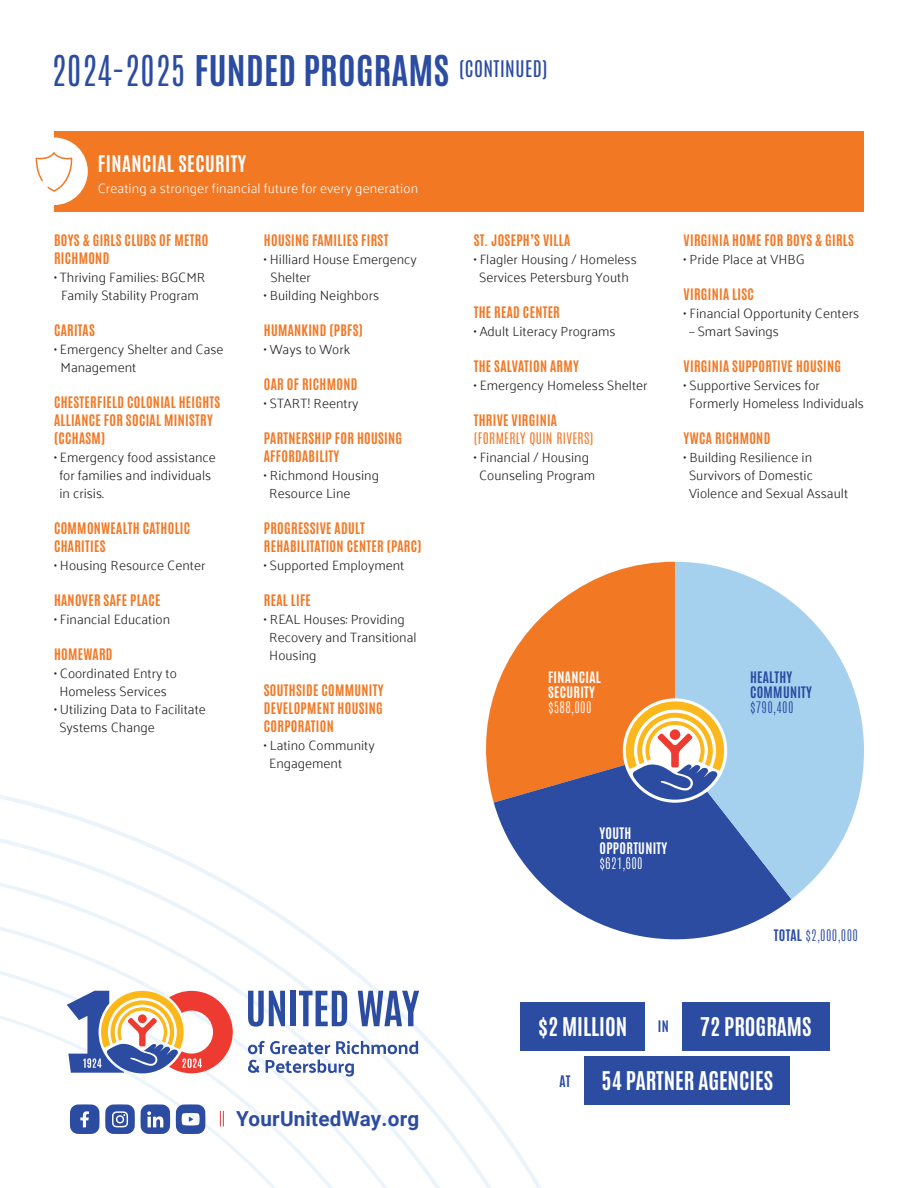
<style>
.page{position:relative;width:918px;height:1188px;background:#fff}
.page>*{position:absolute;margin:0;border:0;box-sizing:border-box;transform-origin:0 0}
.t1{font:700 36px "Antonio";letter-spacing:.01em;color:#2b4ca1}
.t2{font:700 21.9px "Antonio";color:#fff}
.t3{font:700 20.7px "Roboto";letter-spacing:.01em;color:#2b4ca1}
.t4{font:700 19.5px "Antonio";letter-spacing:.025em;color:#fff}
.t5{font:19.5px "Antonio";letter-spacing:.025em;color:#2b4ca1}
.t6{font:300 13.5px/18px "Palanquin";color:#231f20}
.t7{font:700 13.5px/18px "Antonio";letter-spacing:.025em;color:#f27824}
.t8{font:300 13.5px "Palanquin";letter-spacing:.01em;color:#fff}
.t9{font:700 13.5px/15px "Antonio";letter-spacing:.025em;color:#fff}
.t10{font:700 13.5px/15px "Antonio";letter-spacing:.025em;color:#2b4ca1}
.t11{font:300 13.5px "Antonio";letter-spacing:.025em;color:#f27824}
.t12{font:100 13.5px "Antonio";letter-spacing:.025em;color:#2b4ca1}
.s1{font-weight:300}
.s2{font-weight:100}
.s3{font-weight:700}
</style>
<div class="page">
<svg style="left:0;top:795px;width:542px;height:393px"></svg>
<div style="left:54px;top:131px;width:810px;height:81px;background:#f27824"></div>
<div style="left:20px;top:137px;width:68px;height:68px;background:#fff;border-radius:50%"></div>
<svg style="left:35px;top:152px;width:38px;height:40px"></svg>
<svg style="left:248px;top:991px;width:37px;height:36px"></svg>
<div style="left:290px;top:991px;width:6px;height:35px;background:#2b4ca1"></div>
<svg style="left:299px;top:991px;width:48px;height:35px"></svg>
<svg style="left:358px;top:991px;width:61px;height:35px"></svg>
<svg style="left:248px;top:1041px;width:170px;height:36px"></svg>
<svg style="left:67px;top:991px;width:166px;height:82px"></svg>
<svg style="left:70px;top:1104px;width:65px;height:30px"></svg>
<svg style="left:141px;top:1104px;width:29px;height:30px"></svg>
<svg style="left:176px;top:1104px;width:29px;height:30px"></svg>
<svg style="left:220px;top:1111px;width:4px;height:15px"></svg>
<svg style="left:472px;top:562px;width:203px;height:241px;fill:#f27824"></svg>
<svg style="left:494px;top:751px;width:297px;height:212px;fill:#2b4ca1"></svg>
<svg style="left:675px;top:562px;width:189px;height:337px;fill:#a5d1ef"></svg>
<svg style="left:623px;top:698px;width:104px;height:105px"></svg>
<svg style="left:626px;top:701px;width:98px;height:99px"></svg>
<div style="left:584px;top:1056px;width:206px;height:49px;background:#2b4ca1"></div>
<div style="left:521px;top:1002px;width:124px;height:49px;background:#2b4ca1"></div>
<div style="left:682px;top:1002px;width:147px;height:49px;background:#2b4ca1"></div>
<p class="t1" style="left:52px;top:44px;width:399px"><span class="s1">2024-2025</span> FUNDED PROGRAMS</p>
<p class="t5" style="left:459px;top:55px;width:90px">(CONTINUED)</p>
<p class="t4" style="left:98px;top:150px;width:150px">FINANCIAL SECURITY</p>
<p class="t8" style="left:98px;top:180px;width:322px">Creating a stronger financial future for every generation</p>
<p class="t7" style="left:54px;top:232px;width:156px">BOYS &amp; GIRLS CLUBS OF METRO<br>RICHMOND</p>
<p class="t6" style="left:54px;top:268px;width:153px">• Thriving Families: BGCMR</p>
<p class="t6" style="left:61px;top:286px;width:139px">Family Stability Program</p>
<p class="t7" style="left:54px;top:322px;width:42px">CARITAS</p>
<p class="t6" style="left:54px;top:340px;width:171px">• Emergency Shelter and Case</p>
<p class="t6" style="left:60px;top:358px;width:77px">Management</p>
<p class="t7" style="left:54px;top:394px;width:168px">CHESTERFIELD COLONIAL HEIGHTS<br>ALLIANCE FOR SOCIAL MINISTRY (CCHASM)</p>
<p class="t6" style="left:54px;top:448px;width:163px">• Emergency food assistance</p>
<p class="t6" style="left:59px;top:466px;width:153px">for families and individuals in crisis.</p>
<p class="t7" style="left:54px;top:520px;width:138px">COMMONWEALTH CATHOLIC<br>CHARITIES</p>
<p class="t6" style="left:54px;top:556px;width:153px">• Housing Resource Center</p>
<p class="t7" style="left:54px;top:592px;width:108px">HANOVER SAFE PLACE</p>
<p class="t6" style="left:54px;top:610px;width:118px">• Financial Education</p>
<p class="t7" style="left:54px;top:646px;width:60px">HOMEWARD</p>
<p class="t6" style="left:54px;top:664px;width:124px">• Coordinated Entry to</p>
<p class="t6" style="left:59px;top:682px;width:109px">Homeless Services</p>
<p class="t6" style="left:54px;top:700px;width:153px">• Utilizing Data to Facilitate</p>
<p class="t6" style="left:59px;top:718px;width:97px">Systems Change</p>
<p class="t7" style="left:264px;top:232px;width:126px">HOUSING FAMILIES FIRST</p>
<p class="t6" style="left:264px;top:250px;width:154px">• Hilliard House Emergency</p>
<p class="t6" style="left:271px;top:268px;width:42px">Shelter</p>
<p class="t6" style="left:264px;top:286px;width:117px">• Building Neighbors</p>
<p class="t7" style="left:264px;top:322px;width:101px">HUMANKIND (PBFS)</p>
<p class="t6" style="left:264px;top:340px;width:88px">• Ways to Work</p>
<p class="t7" style="left:264px;top:376px;width:95px">OAR OF RICHMOND</p>
<p class="t6" style="left:264px;top:394px;width:96px">• START! Reentry</p>
<p class="t7" style="left:264px;top:430px;width:140px">PARTNERSHIP FOR HOUSING<br>AFFORDABILITY</p>
<p class="t6" style="left:264px;top:466px;width:117px">• Richmond Housing</p>
<p class="t6" style="left:269px;top:484px;width:83px">Resource Line</p>
<p class="t7" style="left:264px;top:520px;width:159px">PROGRESSIVE ADULT<br>REHABILITATION CENTER (PARC)</p>
<p class="t6" style="left:264px;top:556px;width:142px">• Supported Employment</p>
<p class="t7" style="left:264px;top:592px;width:49px">REAL LIFE</p>
<p class="t6" style="left:264px;top:610px;width:142px">• REAL Houses: Providing</p>
<p class="t6" style="left:269px;top:628px;width:149px">Recovery and Transitional<br>Housing</p>
<p class="t7" style="left:264px;top:682px;width:121px;text-align:justify">SOUTHSIDE COMMUNITY DEVELOPMENT HOUSING CORPORATION</p>
<p class="t6" style="left:264px;top:736px;width:112px">• Latino Community</p>
<p class="t6" style="left:269px;top:754px;width:75px">Engagement</p>
<p class="t3" style="left:236px;top:1104px;width:184px">YourUnitedWay.org</p>
<p class="t7" style="left:474px;top:232px;width:98px">ST. JOSEPH’S VILLA</p>
<p class="t6" style="left:474px;top:250px;width:165px">• Flagler Housing / Homeless</p>
<p class="t6" style="left:479px;top:268px;width:151px">Services Petersburg Youth</p>
<p class="t7" style="left:474px;top:304px;width:88px">THE READ CENTER</p>
<p class="t6" style="left:474px;top:322px;width:143px">• Adult Literacy Programs</p>
<p class="t7" style="left:474px;top:358px;width:107px">THE SALVATION ARMY</p>
<p class="t6" style="left:474px;top:376px;width:175px">• Emergency Homeless Shelter</p>
<p class="t7" style="left:474px;top:412px;width:85px">THRIVE VIRGINIA</p>
<p class="t11" style="left:474px;top:429px;width:121px">(FORMERLY QUIN RIVERS)</p>
<p class="t6" style="left:474px;top:448px;width:117px">• Financial / Housing</p>
<p class="t6" style="left:479px;top:466px;width:118px">Counseling Program</p>
<p class="t7" style="left:684px;top:232px;width:172px">VIRGINIA HOME FOR BOYS &amp; GIRLS</p>
<p class="t6" style="left:684px;top:250px;width:122px">• Pride Place at VHBG</p>
<p class="t7" style="left:684px;top:286px;width:72px">VIRGINIA LISC</p>
<p class="t6" style="left:684px;top:304px;width:177px">• Financial Opportunity Centers</p>
<p class="t6" style="left:689px;top:322px;width:92px">– Smart Savings</p>
<p class="t7" style="left:684px;top:358px;width:159px">VIRGINIA SUPPORTIVE HOUSING</p>
<p class="t6" style="left:684px;top:376px;width:138px">• Supportive Services for</p>
<p class="t6" style="left:689px;top:394px;width:176px">Formerly Homeless Individuals</p>
<p class="t7" style="left:684px;top:430px;width:88px">YWCA RICHMOND</p>
<p class="t6" style="left:684px;top:448px;width:130px">• Building Resilience in</p>
<p class="t6" style="left:689px;top:466px;width:161px">Survivors of Domestic<br>Violence and Sexual Assault</p>
<p class="t9" style="left:548px;top:670px;width:54px">FINANCIAL<br>SECURITY <span class="s2">$588,000</span></p>
<p class="t9" style="left:600px;top:826px;width:69px">YOUTH<br>OPPORTUNITY <span class="s2">$621,600</span></p>
<p class="t10" style="left:750px;top:670px;width:64px">HEALTHY<br>COMMUNITY <span class="s2">$790,400</span></p>
<p class="t12" style="left:774px;top:926px;width:86px"><span class="s3">TOTAL</span> $2,000,000</p>
<p class="t2" style="left:538px;top:1010px;width:90px">$2 MILLION</p>
<p class="t10" style="left:658px;top:1019px;width:12px">IN</p>
<p class="t2" style="left:700px;top:1010px;width:113px">72 PROGRAMS</p>
<p class="t10" style="left:560px;top:1074px;width:12px">AT</p>
<p class="t2" style="left:602px;top:1064px;width:173px">54 PARTNER AGENCIES</p>
</div>
